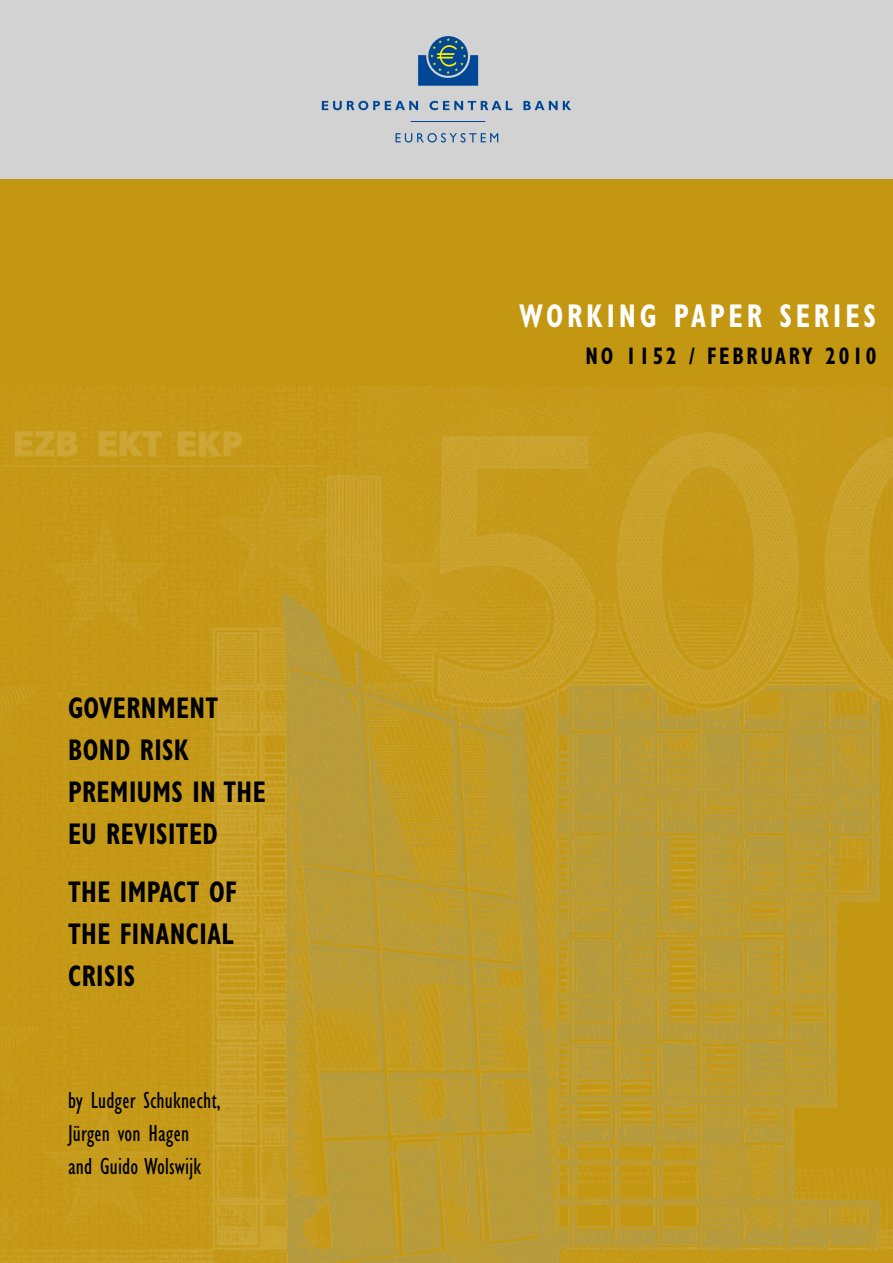
<style>
.page{position:relative;width:893px;height:1263px;background:#fff}
.page>*{position:absolute;margin:0;border:0;box-sizing:border-box;transform-origin:0 0}
.t1{font:700 condensed 33px "Gill Sans MT Pro";letter-spacing:.135em;color:#fff;scale:.85 1}
.t2{font:700 condensed 30px/42px "Gill Sans MT Pro";letter-spacing:.015em;color:#000;scale:.85 1}
.t3{font:condensed 24px/33px "Gill Sans MT Pro";letter-spacing:.005em;color:#000;scale:.95 1}
.t4{font:700 condensed 24px "Gill Sans MT Pro";letter-spacing:.135em;color:#000;scale:.85 1}
</style>
<div class="page">
<div style="left:0;top:170px;width:893px;height:1093px;background:#c49712"></div>
<img style="left:0;top:386px;width:893px;height:877px">
<img style="left:1px;top:434px;width:892px;height:829px">
<div style="left:0;top:0;width:893px;height:179px;background:#d2d2d2"></div>
<svg style="left:428px;top:36px;width:40px;height:40px"></svg>
<svg style="left:418px;top:38px;width:60px;height:48px"></svg>
<svg style="left:322px;top:101px;width:96px;height:9px"></svg>
<svg style="left:429px;top:101px;width:83px;height:9px"></svg>
<svg style="left:523px;top:101px;width:48px;height:9px"></svg>
<svg style="left:396px;top:133px;width:102px;height:9px"></svg>
<hr style="left:411px;top:121px;width:74px;height:1px;background:#004896">
<p class="t2" style="left:68px;top:686px;width:234px">GOVERNMENT<br>BOND RISK<br>PREMIUMS IN THE<br>EU REVISITED</p>
<p class="t2" style="left:68px;top:870px;width:200px;text-align:justify">THE IMPACT OF THE FINANCIAL CRISIS</p>
<p class="t3" style="left:68px;top:1083px;width:162px">by Ludger Schuknecht,<br>Jürgen von Hagen<br>and Guido Wolswijk</p>
<p class="t1" style="left:519px;top:296px;width:419px">WORKING PAPER SERIES</p>
<p class="t4" style="left:585px;top:342px;width:344px">NO 1152 / FEBRUARY 2010</p>
</div>
